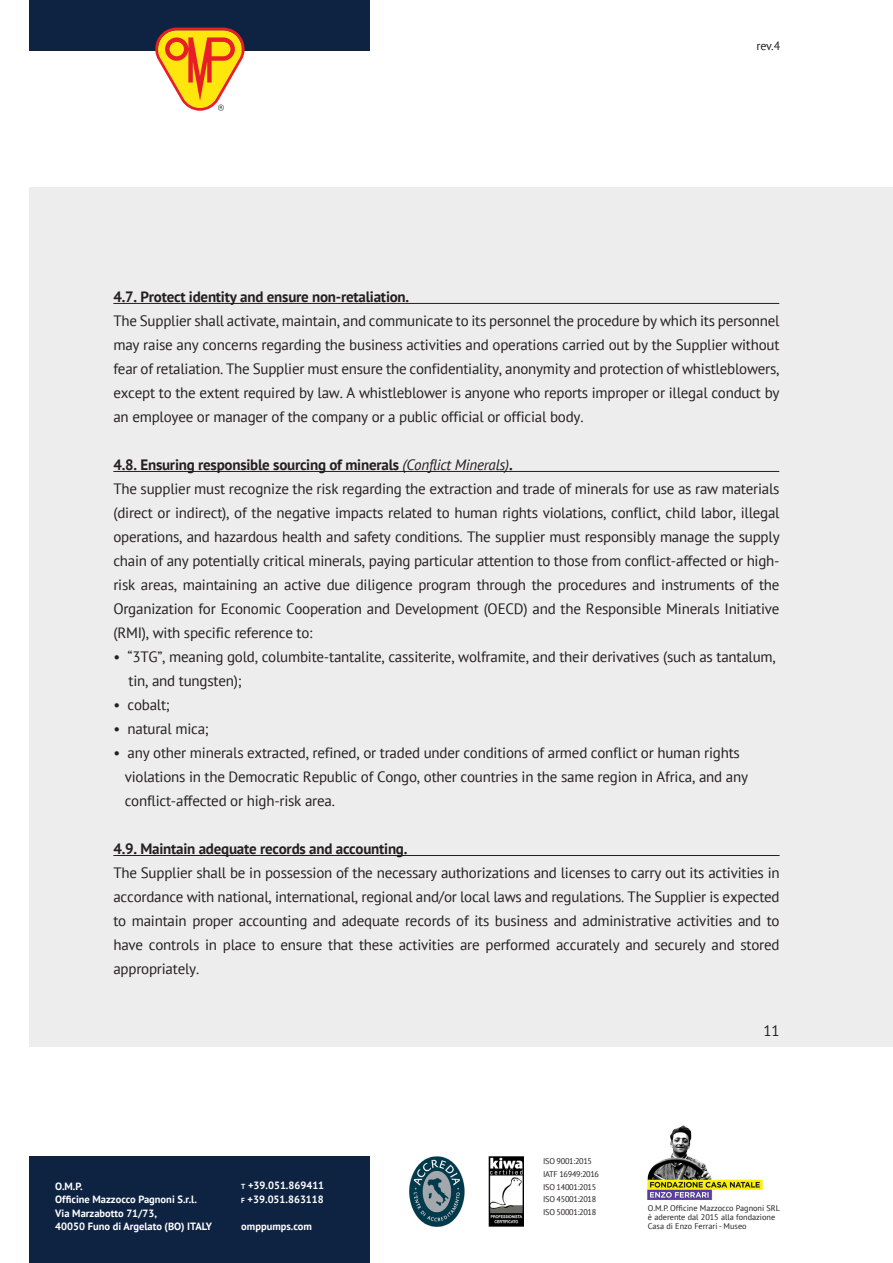
<style>
.page{position:relative;width:893px;height:1263px;background:#fff}
.page>*{position:absolute;margin:0;border:0;box-sizing:border-box;transform-origin:0 0}
.Heading_1{font:15px/24px "PT Sans";letter-spacing:-.015em;color:#231f20;text-align:justify}
.Heading_1-2{font:700 15px "PT Sans";letter-spacing:-.015em;color:#231f20}
.t1{font:12px "PT Sans";color:#231f20}
.t2{font:700 10.5px/13.5px "PT Sans";color:#fff}
.t3{font:8.25px/9.1px "PT Sans";letter-spacing:-.01em;color:#231f20}
.t4{font:8.25px/12.6px "PT Sans";letter-spacing:-.035em;color:#231f20}
.s1{font-weight:400;font-style:italic}
.s2{font-size:7.35px}
</style>
<div class="page">
<div style="left:30px;top:187px;width:863px;height:859px;background:#ededee"></div>
<div style="left:30px;top:1157px;width:340px;height:106px;background:#0e2241"></div>
<div style="left:30px;top:0;width:340px;height:51px;background:#0e2241"></div>
<img style="left:647px;top:1125px;width:116px;height:75px">
<svg style="left:155px;top:28px;width:90px;height:83px"></svg>
<img style="left:409px;top:1157px;width:114px;height:69px">
<hr style="left:113px;top:303px;width:666px;height:1px;background:#231f20">
<hr style="left:113px;top:471px;width:666px;height:1px;background:#231f20">
<hr style="left:113px;top:855px;width:667px;height:1px;background:#231f20">
<p class="t1" style="left:756px;top:38px;width:25px">rev.4</p>
<p class="Heading_1-2" style="left:113px;top:287px;width:297px">4.7. Protect identity and ensure non-retaliation.</p>
<p class="Heading_1" style="left:113px;top:309px;width:668px">The Supplier shall activate, maintain, and communicate to its personnel the procedure by which its personnel may raise any concerns regarding the business activities and operations carried out by the Supplier without fear of retaliation. The Supplier must ensure the confidentiality, anonymity and protection of whistleblowers, except to the extent required by law. A whistleblower is anyone who reports improper or illegal conduct by an employee or manager of the company or a public official or official body.</p>
<p class="Heading_1-2" style="left:113px;top:455px;width:401px">4.8. Ensuring responsible sourcing of minerals <span class="s1">(Conflict Minerals)</span>.</p>
<p class="Heading_1" style="left:113px;top:477px;width:668px">The supplier must recognize the risk regarding the extraction and trade of minerals for use as raw materials (direct or indirect), of the negative impacts related to human rights violations, conflict, child labor, illegal operations, and hazardous health and safety conditions. The supplier must responsibly manage the supply chain of any potentially critical minerals, paying particular attention to those from conflict-affected or high&shy;risk areas, maintaining an active due diligence program through the procedures and instruments of the Organization for Economic Cooperation and Development (OECD) and the Responsible Minerals Initiative (RMI), with specific reference to:</p>
<p class="Heading_1" style="left:113px;top:645px;width:664px">• “3TG”, meaning gold, columbite-tantalite, cassiterite, wolframite, and their derivatives (such as tantalum,</p>
<p class="Heading_1" style="left:129px;top:669px;width:115px">tin, and tungsten);</p>
<p class="Heading_1" style="left:113px;top:693px;width:58px">• cobalt;</p>
<p class="Heading_1" style="left:113px;top:717px;width:97px">• natural mica;</p>
<p class="Heading_1" style="left:113px;top:741px;width:628px">• any other minerals extracted, refined, or traded under conditions of armed conflict or human rights</p>
<p class="Heading_1" style="left:125px;top:765px;width:625px">violations in the Democratic Republic of Congo, other countries in the same region in Africa, and any</p>
<p class="Heading_1" style="left:125px;top:789px;width:212px">conflict-affected or high-risk area.</p>
<p class="Heading_1-2" style="left:113px;top:839px;width:296px">4.9. Maintain adequate records and accounting.</p>
<p class="Heading_1" style="left:113px;top:861px;width:668px">The Supplier shall be in possession of the necessary authorizations and licenses to carry out its activities in accordance with national, international, regional and/or local laws and regulations. The Supplier is expected to maintain proper accounting and adequate records of its business and administrative activities and to have controls in place to ensure that these activities are performed accurately and securely and stored appropriately.</p>
<p class="t2" style="left:55px;top:1179px;width:158px">O.M.P.<br>Officine Mazzocco Pagnoni S.r.l.<br>Via Marzabotto 71/73,<br>40050 Funo di Argelato (BO) ITALY</p>
<p class="t2" style="left:241px;top:1178px;width:85px"><span class="s2">t</span> +39.051.869411 <span class="s2">f</span> +39.051.863118</p>
<p class="t2" style="left:241px;top:1219px;width:72px">omppumps.com</p>
<p class="t4" style="left:543px;top:1155px;width:57px">ISO 9001:2015<br>IATF 16949:2016<br>ISO 14001:2015<br>ISO 45001:2018<br>ISO 50001:2018</p>
<p class="Heading_1" style="left:763px;top:1018px;width:18px">11</p>
<p class="t3" style="left:648px;top:1203px;width:134px">O.M.P. Officine Mazzocco Pagnoni SRL è aderente dal 2015 alla fondazione<br>Casa di Enzo Ferrari - Museo</p>
</div>
